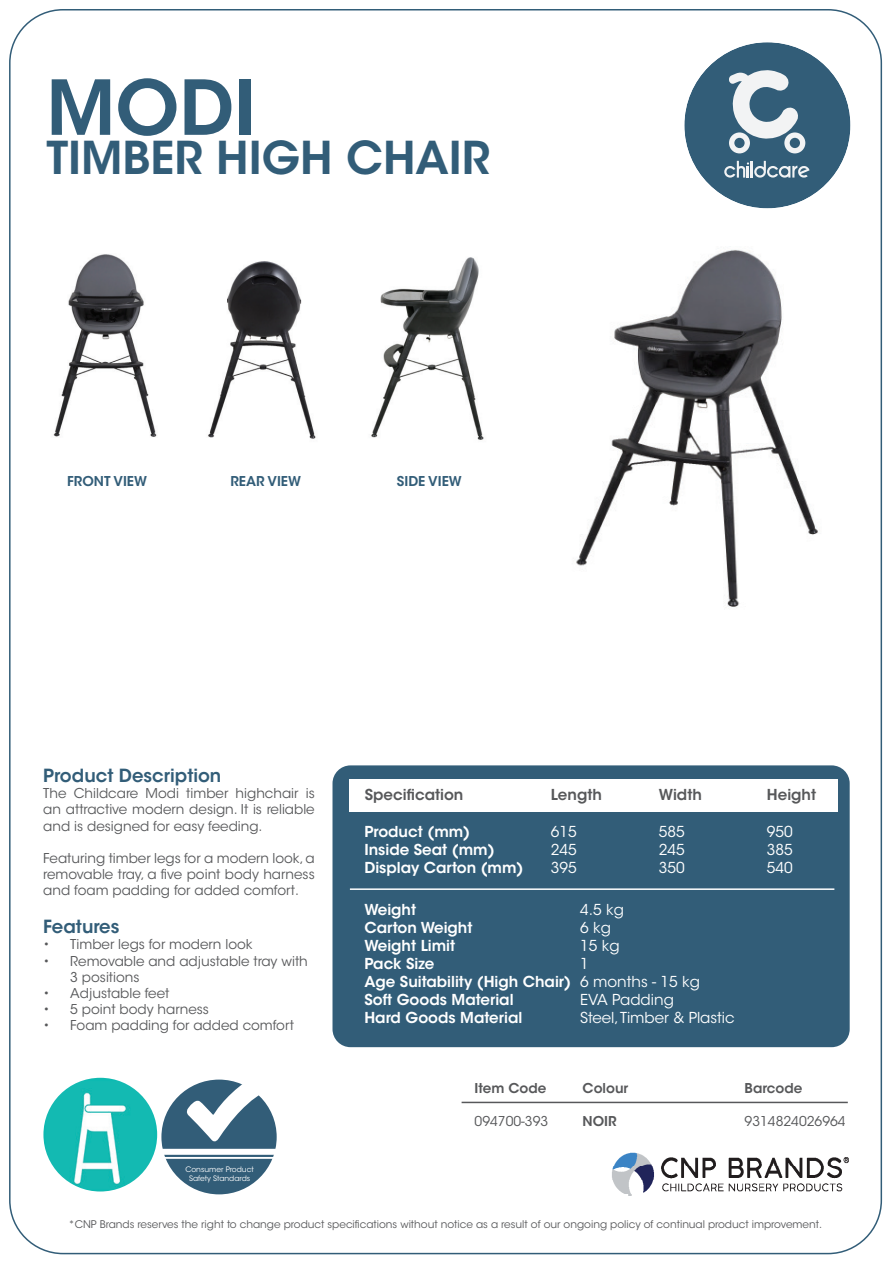
<style>
.page{position:relative;width:893px;height:1263px;background:#fff}
.page>*{position:absolute;margin:0;border:0;box-sizing:border-box;transform-origin:0 0}
.t1{font:600 75px "ITC Avant Garde Std";color:#325d78}
.t2{font:600 45px "ITC Avant Garde Std";color:#325d78}
.t3{font:600 18px "ITC Avant Garde Std";color:#325d78}
.t4{font:600 15px/18px "ITC Avant Garde Std";color:#fff}
.t5{font:15px/18px "ITC Avant Garde Std";color:#fff}
.t6{font:600 15px "ITC Avant Garde Std";color:#57585a}
.t7{font:13.5px/16.2px "ITC Avant Garde Std";color:#57585a;text-align:justify}
.t8{font:600 13.5px "ITC Avant Garde Std";color:#57585a}
.t9{font:600 13.5px "ITC Avant Garde Std";color:#325d78}
.t10{font:10.5px "ITC Avant Garde Std";color:#57585a}
.t11{font:7.5px/9px "ITC Avant Garde Std";color:#fff;text-align:center}
</style>
<div class="page">
<img style="left:612px;top:1152px;width:237px;height:44px">
<hr style="left:462px;top:1102px;width:386px;height:1px;background:#57585a">
<div style="left:332px;top:765px;width:518px;height:282px;background:#325d78;border-radius:18px"></div>
<hr style="left:350px;top:888px;width:484px;height:2px;background:#fff">
<div style="left:350px;top:779px;width:488px;height:32px;background:#fff"></div>
<div style="left:684px;top:42px;width:166px;height:166px;background:#325d78;border-radius:50%"></div>
<svg style="left:729px;top:70px;width:77px;height:83px"></svg>
<svg style="left:724px;top:161px;width:85px;height:17px"></svg>
<div style="left:161px;top:1079px;width:116px;height:115px;background:#325d78;border-radius:50%"></div>
<div style="left:161px;top:1149px;width:116px;height:6px;background:#fff"></div>
<hr style="left:161px;top:1157px;width:116px;height:2px;background:#fff">
<svg style="left:185px;top:1079px;width:77px;height:63px"></svg>
<img style="left:43px;top:1078px;width:114px;height:113px;border-radius:57px">
<img style="left:576px;top:250px;width:242px;height:357px">
<img style="left:53px;top:254px;width:104px;height:183px">
<img style="left:208px;top:261px;width:108px;height:178px">
<img style="left:371px;top:257px;width:113px;height:183px">
<h1 class="t1" style="left:46px;top:60px;width:211px">MODI</h1>
<h2 class="t2" style="left:46px;top:129px;width:445px">TIMBER HIGH CHAIR</h2>
<p class="t9" style="left:67px;top:473px;width:81px">FRONT VIEW</p>
<p class="t9" style="left:230px;top:473px;width:72px">REAR VIEW</p>
<p class="t9" style="left:397px;top:473px;width:66px">SIDE VIEW</p>
<h3 class="t3" style="left:43px;top:764px;width:180px">Product Description</h3>
<p class="t7" style="left:43px;top:785px;width:273px">The Childcare Modi timber highchair is an attractive modern design. It is reliable and is designed for easy feeding.</p>
<p class="t7" style="left:43px;top:850px;width:273px">Featuring timber legs for a modern look, a removable tray, a five point body harness and foam padding for added comfort.</p>
<h3 class="t3" style="left:43px;top:915px;width:78px">Features</h3>
<p class="t7" style="left:43px;top:936px;width:211px">• Timber legs for modern look</p>
<p class="t7" style="left:70px;top:953px;width:239px;text-indent:-27px">• Removable and adjustable tray with<br>3 positions</p>
<p class="t7" style="left:43px;top:985px;width:128px">• Adjustable feet</p>
<p class="t7" style="left:43px;top:1001px;width:167px">• 5 point body harness</p>
<p class="t7" style="left:43px;top:1017px;width:252px">• Foam padding for added comfort</p>
<p class="t11" style="left:185px;top:1164px;width:70px">Consumer Product<br>Safety Standards</p>
<p class="t6" style="left:365px;top:785px;width:100px">Specification</p>
<p class="t6" style="left:551px;top:785px;width:53px">Length</p>
<p class="t6" style="left:659px;top:785px;width:45px">Width</p>
<p class="t6" style="left:767px;top:785px;width:51px">Height</p>
<p class="t5" style="left:551px;top:823px;width:27px">615</p>
<p class="t5" style="left:659px;top:823px;width:27px">585</p>
<p class="t5" style="left:767px;top:823px;width:27px">950</p>
<p class="t5" style="left:551px;top:841px;width:27px">245</p>
<p class="t5" style="left:659px;top:841px;width:27px">245</p>
<p class="t5" style="left:767px;top:841px;width:27px">385</p>
<p class="t5" style="left:551px;top:859px;width:27px">395</p>
<p class="t5" style="left:659px;top:859px;width:27px">350</p>
<p class="t5" style="left:767px;top:859px;width:27px">540</p>
<p class="t4" style="left:364px;top:822px;width:161px">Product (mm)<br>Inside Seat (mm)<br>Display Carton (mm)</p>
<p class="t4" style="left:364px;top:900px;width:208px">Weight<br>Carton Weight<br>Weight Limit<br>Pack Size<br>Age Suitability (High Chair)<br>Soft Goods Material<br>Hard Goods Material</p>
<p class="t5" style="left:580px;top:901px;width:156px">4.5 kg<br>6 kg<br>15 kg<br>1<br>6 months - 15 kg<br>EVA Padding<br>Steel, Timber &amp; Plastic</p>
<p class="t8" style="left:475px;top:1080px;width:73px">Item Code</p>
<p class="t8" style="left:583px;top:1080px;width:47px">Colour</p>
<p class="t8" style="left:745px;top:1080px;width:59px">Barcode</p>
<p class="t7" style="left:475px;top:1113px;width:75px">094700-393</p>
<p class="t8" style="left:583px;top:1112px;width:36px">NOIR</p>
<p class="t7" style="left:745px;top:1113px;width:103px">9314824026964</p>
<p class="t10" style="left:68px;top:1218px;width:755px">*CNP Brands reserves the right to change product specifications without notice as a result of our ongoing policy of continual product improvement.</p>
</div>
